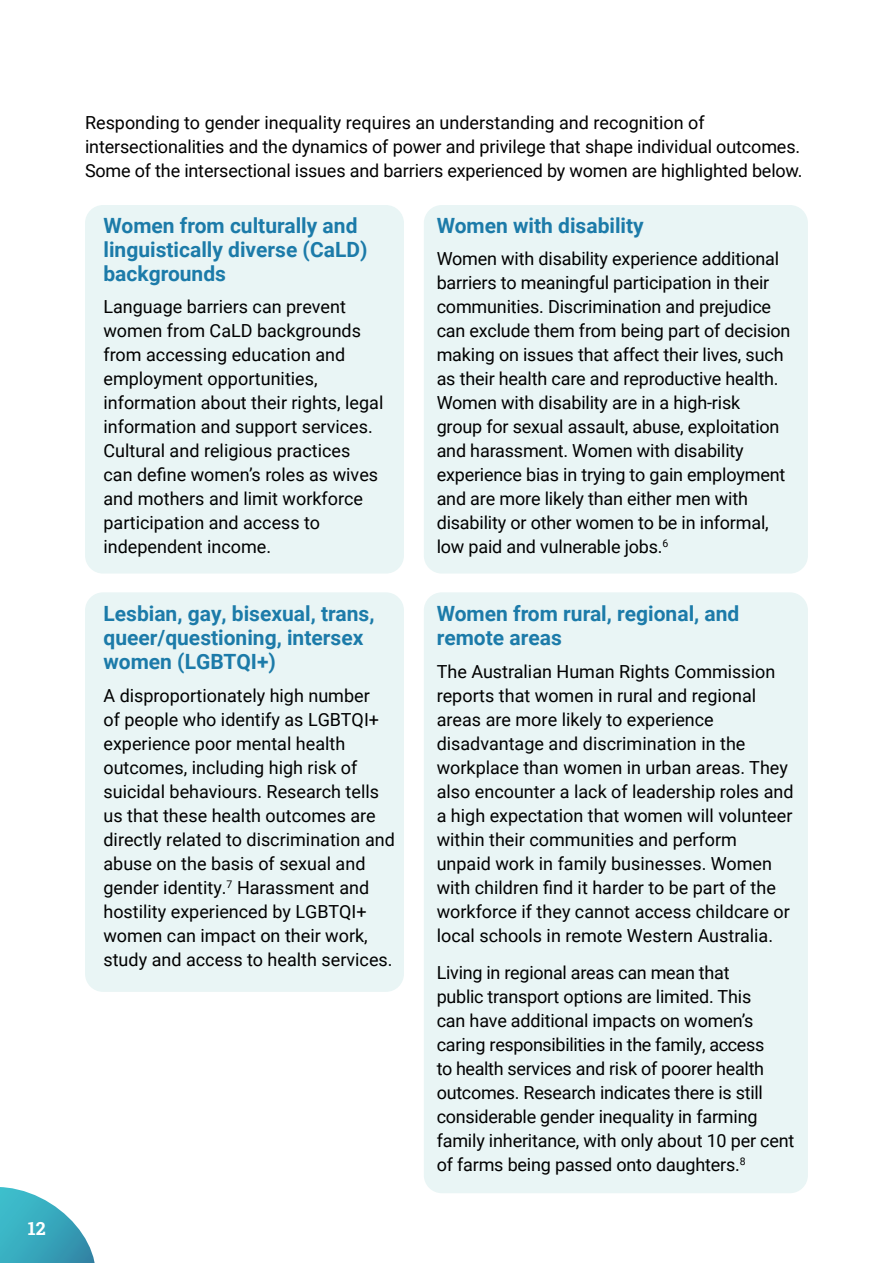
<style>
.page{position:relative;width:893px;height:1263px;background:#fff}
.page>*{position:absolute;margin:0;border:0;box-sizing:border-box;transform-origin:0 0}
.t1{font:700 21px/24px "Roboto";color:#1c7ba9}
.t2{font:18px/24px "Roboto";color:#000}
.t3{font:700 18px "Roboto Slab";color:#fff}
</style>
<div class="page">
<svg style="left:0;top:1187px;width:95px;height:76px"></svg>
<div style="left:85px;top:205px;width:319px;height:369px;background:#e9f5f5;border-radius:18px"></div>
<div style="left:85px;top:592px;width:319px;height:400px;background:#e9f5f5;border-radius:18px"></div>
<div style="left:424px;top:205px;width:384px;height:369px;background:#e9f5f5;border-radius:18px"></div>
<div style="left:424px;top:592px;width:384px;height:601px;background:#e9f5f5;border-radius:18px"></div>
<p class="t3" style="left:28px;top:1216px;width:19px">12</p>
<p class="t2" style="left:85px;top:110px;width:719px">Responding to gender inequality requires an understanding and recognition of intersectionalities and the dynamics of power and privilege that shape individual outcomes.<br>Some of the intersectional issues and barriers experienced by women are highlighted below.</p>
<p class="t1" style="left:103px;top:213px;width:265px">Women from culturally and linguistically diverse (CaLD) backgrounds</p>
<p class="t2" style="left:103px;top:294px;width:281px">Language barriers can prevent women from CaLD backgrounds from accessing education and employment opportunities, information about their rights, legal information and support services.<br>Cultural and religious practices can define women’s roles as wives and mothers and limit workforce participation and access to independent income.</p>
<p class="t1" style="left:437px;top:213px;width:209px">Women with disability</p>
<p class="t2" style="left:437px;top:246px;width:355px">Women with disability experience additional barriers to meaningful participation in their communities. Discrimination and prejudice can exclude them from being part of decision making on issues that affect their lives, such as their health care and reproductive health.<br>Women with disability are in a high-risk<br>group for sexual assault, abuse, exploitation and harassment. Women with disability experience bias in trying to gain employment and are more likely than either men with disability or other women to be in informal, low paid and vulnerable jobs.<sup>6</sup></p>
<p class="t1" style="left:103px;top:601px;width:272px">Lesbian, gay, bisexual, trans, queer/questioning, intersex women (LGBTQI+)</p>
<p class="t2" style="left:103px;top:683px;width:293px">A disproportionately high number<br>of people who identify as LGBTQI+ experience poor mental health outcomes, including high risk of suicidal behaviours. Research tells us that these health outcomes are directly related to discrimination and abuse on the basis of sexual and gender identity.<sup>7</sup> Harassment and hostility experienced by LGBTQI+ women can impact on their work, study and access to health services.</p>
<p class="t1" style="left:437px;top:601px;width:304px">Women from rural, regional, and remote areas</p>
<p class="t2" style="left:437px;top:659px;width:358px">The Australian Human Rights Commission reports that women in rural and regional areas are more likely to experience disadvantage and discrimination in the workplace than women in urban areas. They also encounter a lack of leadership roles and a high expectation that women will volunteer within their communities and perform unpaid work in family businesses. Women with children find it harder to be part of the workforce if they cannot access childcare or local schools in remote Western Australia.</p>
<p class="t2" style="left:437px;top:959px;width:359px">Living in regional areas can mean that<br>public transport options are limited. This<br>can have additional impacts on women’s caring responsibilities in the family, access<br>to health services and risk of poorer health outcomes. Research indicates there is still considerable gender inequality in farming family inheritance, with only about 10 per cent of farms being passed onto daughters.<sup>8</sup></p>
</div>
